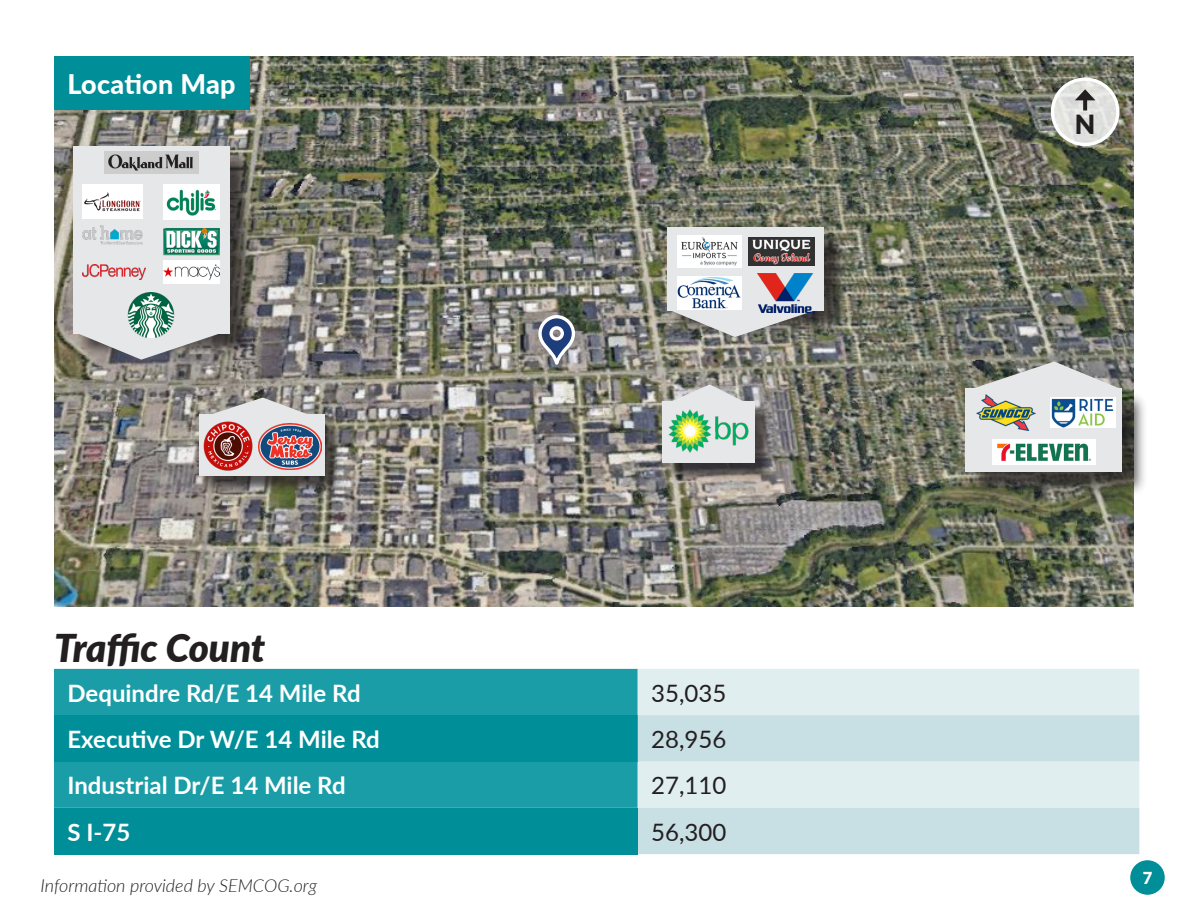
<style>
.page{position:relative;width:1188px;height:918px;background:#fff}
.page>*{position:absolute;margin:0;border:0;box-sizing:border-box;transform-origin:0 0}
.t1{font:italic 900 38.25px "Lato";letter-spacing:-.01em;color:#231f20}
.t2{font:800 27px "Lato";letter-spacing:.01em;color:#fff}
.t3{font:900 26.4px "Lato";color:#231f20}
.t4{font:700 24px "Lato";color:#fff}
.t5{font:24px "Lato";color:#231f20}
.t6{font:italic 300 18px "Lato";color:#231f20}
.t7{font:900 16.5px "Lato";color:#fff}
</style>
<div class="page">
<img style="left:54px;top:56px;width:1080px;height:551px">
<div style="left:670px;top:230px;width:179px;height:106px;background:#231f20;opacity:.75"></div>
<div style="left:667px;top:227px;width:157px;height:83px;background:#e6e7e9"></div>
<svg style="left:667px;top:309px;width:157px;height:28px;background:#a1a19f"></svg>
<svg style="left:537px;top:313px;width:40px;height:62px"></svg>
<svg style="left:662px;top:384px;width:93px;height:18px;background:#b6b6b5"></svg>
<div style="left:665px;top:404px;width:109px;height:78px;background:#231f20;opacity:.75"></div>
<div style="left:662px;top:402px;width:93px;height:61px;background:#e6e7e9"></div>
<img style="left:668px;top:409px;width:81px;height:44px">
<img style="left:757px;top:274px;width:57px;height:38px">
<img style="left:677px;top:276px;width:65px;height:33px">
<img style="left:749px;top:237px;width:65px;height:29px">
<img style="left:677px;top:235px;width:65px;height:32px">
<div style="left:968px;top:391px;width:179px;height:106px;background:#231f20;opacity:.75"></div>
<div style="left:966px;top:388px;width:156px;height:83px;background:#e6e7e9"></div>
<svg style="left:965px;top:362px;width:157px;height:29px;background:#acadab"></svg>
<img style="left:992px;top:440px;width:103px;height:25px">
<img style="left:1051px;top:398px;width:65px;height:30px">
<img style="left:976px;top:395px;width:59px;height:36px">
<div style="left:76px;top:149px;width:179px;height:210px;background:#231f20;opacity:.75"></div>
<div style="left:73px;top:146px;width:157px;height:188px;background:#e6e7e9"></div>
<svg style="left:73px;top:334px;width:157px;height:26px;background:#9e9c9b"></svg>
<img style="left:83px;top:265px;width:62px;height:14px">
<img style="left:83px;top:226px;width:60px;height:18px">
<img style="left:163px;top:184px;width:57px;height:36px">
<img style="left:163px;top:228px;width:57px;height:28px">
<img style="left:83px;top:184px;width:60px;height:34px">
<img style="left:163px;top:261px;width:57px;height:22px">
<img style="left:111px;top:292px;width:81px;height:46px">
<img style="left:104px;top:152px;width:94px;height:22px">
<svg style="left:198px;top:398px;width:126px;height:22px;background:#b6b4b1"></svg>
<div style="left:201px;top:417px;width:142px;height:78px;background:#231f20;opacity:.75"></div>
<div style="left:199px;top:415px;width:125px;height:61px;background:#e6e7e9"></div>
<img style="left:203px;top:422px;width:50px;height:49px">
<img style="left:258px;top:423px;width:63px;height:46px">
<svg style="left:1052px;top:79px;width:66px;height:65px;background:#e2e3e0"></svg>
<svg style="left:1083px;top:100px;width:4px;height:11px"></svg>
<svg style="left:1075px;top:89px;width:20px;height:11px"></svg>
<div style="left:1051px;top:77px;width:68px;height:69px;border:3px solid #fff;border-radius:50%"></div>
<div style="left:1129px;top:859px;width:37px;height:37px;background:#008e98;border-radius:50%"></div>
<div style="left:1127px;top:857px;width:41px;height:41px;border:3px solid #fff;border-radius:50%"></div>
<div style="left:54px;top:56px;width:196px;height:54px;background:#008e98"></div>
<div style="left:54px;top:669px;width:584px;height:139px;background:#1b9da7"></div>
<div style="left:638px;top:669px;width:501px;height:46px;background:#e1eef0"></div>
<div style="left:54px;top:715px;width:584px;height:47px;background:#008e98"></div>
<svg style="left:638px;top:715px;width:501px;height:139px;background:#d0e4e8"></svg>
<div style="left:54px;top:808px;width:584px;height:46px;background:#008e98"></div>
<p class="t2" style="left:68px;top:64px;width:170px">Location Map</p>
<p class="t1" style="left:54px;top:619px;width:213px">Traffic Count</p>
<p class="t4" style="left:68px;top:675px;width:295px">Dequindre Rd/E 14 Mile Rd</p>
<p class="t5" style="left:651px;top:676px;width:77px">35,035</p>
<p class="t4" style="left:68px;top:722px;width:314px">Executive Dr W/E 14 Mile Rd</p>
<p class="t5" style="left:651px;top:722px;width:77px">28,956</p>
<p class="t4" style="left:68px;top:768px;width:280px">Industrial Dr/E 14 Mile Rd</p>
<p class="t5" style="left:651px;top:768px;width:77px">27,110</p>
<p class="t4" style="left:68px;top:814px;width:64px">S I-75</p>
<p class="t5" style="left:651px;top:815px;width:77px">56,300</p>
<p class="t6" style="left:40px;top:873px;width:278px">Information provided by SEMCOG.org</p>
<p class="t3" style="left:1075px;top:105px;width:22px">N</p>
<p class="t7" style="left:1143px;top:866px;width:11px">7</p>
</div>
